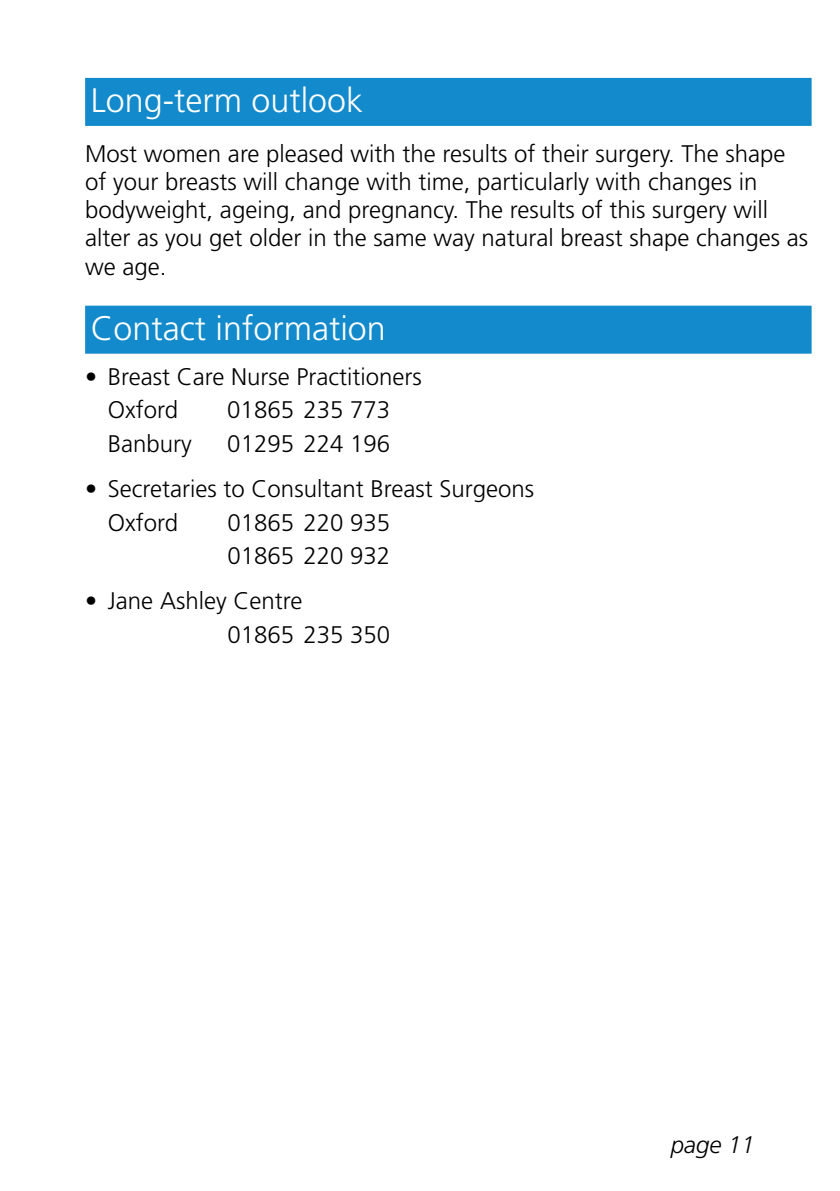
<style>
.page{position:relative;width:840px;height:1191px;background:#fff}
.page>*{position:absolute;margin:0;border:0;box-sizing:border-box;transform-origin:0 0}
.t1{font:300 34px "Frutiger";color:#fff}
.t2{font:300 24px/28px "Frutiger";color:#000}
.t3{font:italic 300 24px "Frutiger";color:#000}
</style>
<div class="page">
<div style="left:85px;top:78px;width:726px;height:48px;background:#128acb"></div>
<div style="left:85px;top:306px;width:726px;height:48px;background:#128acb"></div>
<h1 class="t1" style="left:91px;top:81px;width:274px">Long-term outlook</h1>
<p class="t2" style="left:85px;top:140px;width:724px">Most women are pleased with the results of their surgery. The shape of your breasts will change with time, particularly with changes in bodyweight, ageing, and pregnancy. The results of this surgery will alter as you get older in the same way natural breast shape changes as we age.</p>
<h1 class="t1" style="left:91px;top:308px;width:296px">Contact information</h1>
<p class="t2" style="left:108px;top:359px;width:315px;line-height:33.6px;text-indent:-23px">• Breast Care Nurse Practitioners<br>Oxford</p>
<p class="t2" style="left:227px;top:396px;width:164px">01865 235 773</p>
<p class="t2" style="left:108px;top:429px;width:86px">Banbury</p>
<p class="t2" style="left:227px;top:429px;width:164px">01295 224 196</p>
<p class="t2" style="left:108px;top:472px;width:427px;line-height:33.6px;text-indent:-23px">• Secretaries to Consultant Breast Surgeons<br>Oxford</p>
<p class="t2" style="left:227px;top:505px;width:164px;line-height:33.6px">01865 220 935<br>01865 220 932</p>
<p class="t2" style="left:227px;top:584px;width:164px;line-height:33.6px;text-indent:-142px">• Jane Ashley Centre<br>01865 235 350</p>
<p class="t3" style="left:670px;top:1131px;width:86px">page 11</p>
</div>
